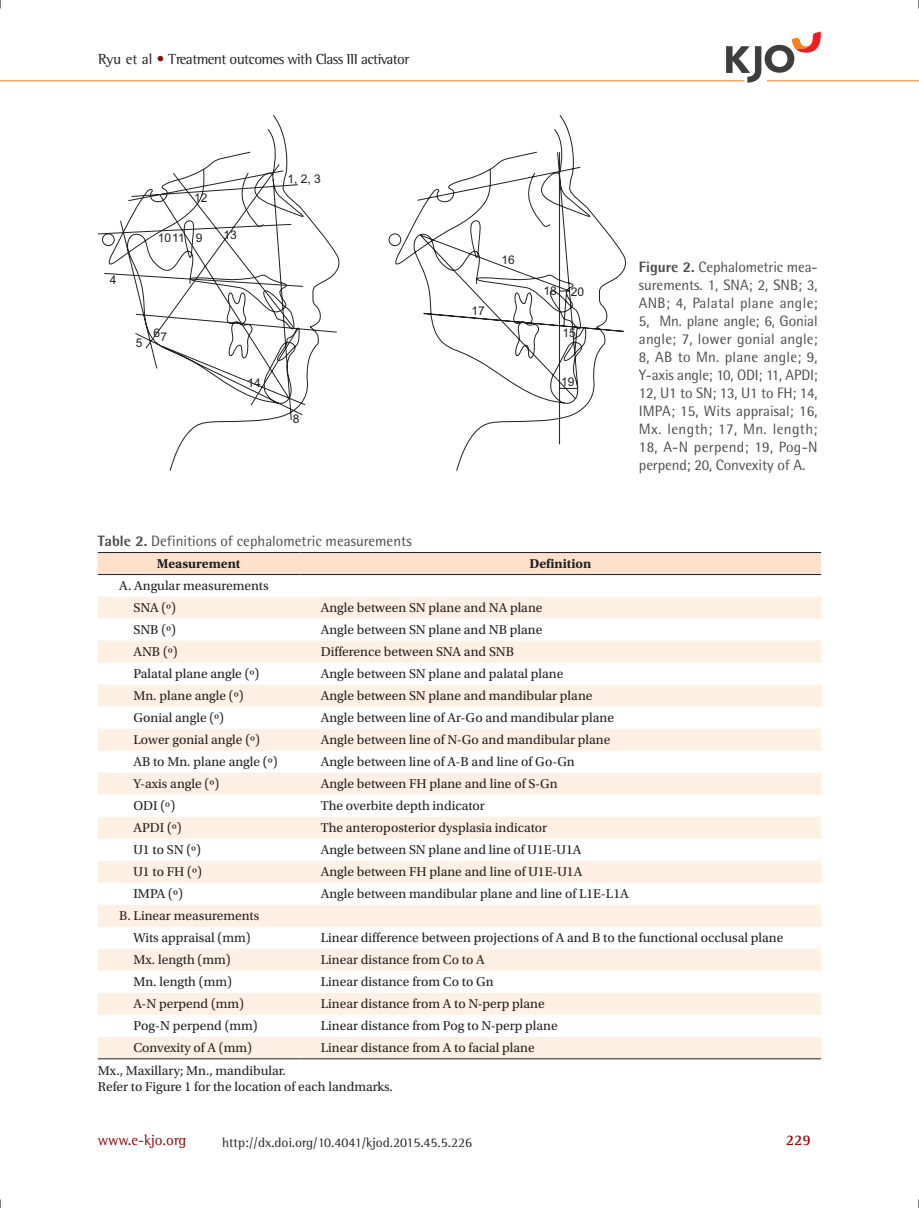
<style>
.page{position:relative;width:919px;height:1208px;background:#fff}
.page>*{position:absolute;margin:0;border:0;box-sizing:border-box;transform-origin:0 0}
.그림설명{font:15px/18px "Rotis Semi Sans Std";letter-spacing:.02em;color:#4b4c4d;text-align:justify}
.t1{font:15px "Rotis Semi Serif Std";letter-spacing:-.04em;color:#231f20}
.표제목{font:15px "Rotis Semi Sans Std";color:#4b4c4d}
.t2{font:15px "Rotis Semi Serif Std";color:#920407}
.t3{font:700 15px "Rotis Semi Serif Std";color:#920407}
.표내용{font:13.5px "Utopia Std";color:#231f20}
.t4{font:13.5px "Rotis Semi Serif Std";color:#231f20}
.표첫줄{font:700 13.5px "Utopia Std";color:#231f20}
.t5{font:12px "Arial";color:#231f20}
.s1{color:#920407}
.s2{font-weight:800}
</style>
<div class="page">
<hr style="left:0;top:80px;width:918px;height:1px;background:#f58220">
<svg style="left:726px;top:32px;width:94px;height:51px"></svg>
<svg style="left:169px;top:115px;width:171px;height:356px"></svg>
<svg style="left:98px;top:163px;width:208px;height:243px"></svg>
<svg style="left:388px;top:115px;width:238px;height:356px"></svg>
<div style="left:98px;top:553px;width:723px;height:21px;background:#fee1c8"></div>
<svg style="left:98px;top:596px;width:723px;height:462px;fill:#fef0e2"></svg>
<hr style="left:98px;top:552px;width:201px;height:1px;background:#231f20">
<hr style="left:299px;top:552px;width:522px;height:1px;background:#231f20">
<hr style="left:98px;top:574px;width:201px;height:1px;background:#231f20">
<hr style="left:299px;top:574px;width:522px;height:1px;background:#231f20">
<hr style="left:98px;top:1058px;width:201px;height:1px;background:#231f20">
<hr style="left:299px;top:1058px;width:522px;height:1px;background:#231f20">
<p class="t1" style="left:98px;top:50px;width:312px">Ryu et al <span class="s1">•</span> Treatment outcomes with Class III activator</p>
<p class="t5" style="left:110px;top:275px;width:8px">4</p>
<p class="t5" style="left:194px;top:193px;width:15px">12</p>
<p class="t5" style="left:158px;top:233px;width:46px">1011 9</p>
<p class="t5" style="left:223px;top:230px;width:15px">13</p>
<p class="t5" style="left:136px;top:338px;width:8px">5</p>
<p class="t5" style="left:154px;top:330px;width:15px">67</p>
<p class="t5" style="left:247px;top:378px;width:15px">14</p>
<p class="t5" style="left:287px;top:174px;width:35px">1, 2, 3</p>
<p class="t5" style="left:293px;top:414px;width:8px">8</p>
<p class="t5" style="left:471px;top:306px;width:15px">17</p>
<p class="t5" style="left:501px;top:255px;width:15px">16</p>
<p class="t5" style="left:543px;top:287px;width:42px">18 20</p>
<p class="t5" style="left:562px;top:328px;width:15px">15</p>
<p class="t5" style="left:561px;top:377px;width:15px">19</p>
<p class="그림설명" style="left:639px;top:257px;width:180px"><span class="s2">Figure 2.</span> Cephalometric mea&shy;surements. 1, SNA; 2, SNB; 3, ANB; 4, Palatal plane angle; 5, Mn. plane angle; 6, Gonial angle; 7, lower gonial angle; 8, AB to Mn. plane angle; 9, Y-axis angle; 10, ODI; 11, APDI; 12, U1 to SN; 13, U1 to FH; 14, IMPA; 15, Wits appraisal; 16, Mx. length; 17, Mn. length; 18, A-N perpend; 19, Pog-N perpend; 20, Convexity of A.</p>
<p class="표제목" style="left:98px;top:531px;width:315px"><span class="s2">Table 2.</span> Definitions of cephalometric measurements</p>
<p class="표첫줄" style="left:157px;top:556px;width:85px">Measurement</p>
<p class="표첫줄" style="left:529px;top:556px;width:63px">Definition</p>
<p class="표내용" style="left:119px;top:578px;width:151px">A. Angular measurements</p>
<p class="표내용" style="left:133px;top:600px;width:44px">SNA (º)</p>
<p class="표내용" style="left:321px;top:600px;width:223px">Angle between SN plane and NA plane</p>
<p class="표내용" style="left:133px;top:622px;width:44px">SNB (º)</p>
<p class="표내용" style="left:321px;top:622px;width:223px">Angle between SN plane and NB plane</p>
<p class="표내용" style="left:133px;top:644px;width:46px">ANB (º)</p>
<p class="표내용" style="left:321px;top:644px;width:195px">Difference between SNA and SNB</p>
<p class="표내용" style="left:133px;top:666px;width:127px">Palatal plane angle (º)</p>
<p class="표내용" style="left:321px;top:666px;width:244px">Angle between SN plane and palatal plane</p>
<p class="표내용" style="left:133px;top:688px;width:112px">Mn. plane angle (º)</p>
<p class="표내용" style="left:321px;top:688px;width:273px">Angle between SN plane and mandibular plane</p>
<p class="표내용" style="left:133px;top:710px;width:92px">Gonial angle (º)</p>
<p class="표내용" style="left:321px;top:710px;width:295px">Angle between line of Ar-Go and mandibular plane</p>
<p class="표내용" style="left:133px;top:732px;width:128px">Lower gonial angle (º)</p>
<p class="표내용" style="left:321px;top:732px;width:291px">Angle between line of N-Go and mandibular plane</p>
<p class="표내용" style="left:133px;top:754px;width:146px">AB to Mn. plane angle (º)</p>
<p class="표내용" style="left:321px;top:754px;width:255px">Angle between line of A-B and line of Go-Gn</p>
<p class="표내용" style="left:133px;top:776px;width:87px">Y-axis angle (º)</p>
<p class="표내용" style="left:321px;top:776px;width:238px">Angle between FH plane and line of S-Gn</p>
<p class="표내용" style="left:133px;top:798px;width:43px">ODI (º)</p>
<p class="표내용" style="left:321px;top:798px;width:166px">The overbite depth indicator</p>
<p class="표내용" style="left:133px;top:820px;width:50px">APDI (º)</p>
<p class="표내용" style="left:321px;top:820px;width:228px">The anteroposterior dysplasia indicator</p>
<p class="표내용" style="left:133px;top:842px;width:69px">U1 to SN (º)</p>
<p class="표내용" style="left:321px;top:842px;width:262px">Angle between SN plane and line of U1E-U1A</p>
<p class="표내용" style="left:133px;top:864px;width:70px">U1 to FH (º)</p>
<p class="표내용" style="left:321px;top:864px;width:263px">Angle between FH plane and line of U1E-U1A</p>
<p class="표내용" style="left:133px;top:886px;width:51px">IMPA (º)</p>
<p class="표내용" style="left:321px;top:886px;width:309px">Angle between mandibular plane and line of L1E-L1A</p>
<p class="표내용" style="left:119px;top:908px;width:142px">B. Linear measurements</p>
<p class="표내용" style="left:133px;top:930px;width:119px">Wits appraisal (mm)</p>
<p class="표내용" style="left:321px;top:930px;width:464px">Linear difference between projections of A and B to the functional occlusal plane</p>
<p class="표내용" style="left:133px;top:952px;width:99px">Mx. length (mm)</p>
<p class="표내용" style="left:321px;top:952px;width:165px">Linear distance from Co to A</p>
<p class="표내용" style="left:133px;top:974px;width:100px">Mn. length (mm)</p>
<p class="표내용" style="left:321px;top:974px;width:174px">Linear distance from Co to Gn</p>
<p class="표내용" style="left:133px;top:996px;width:112px">A-N perpend (mm)</p>
<p class="표내용" style="left:321px;top:996px;width:225px">Linear distance from A to N-perp plane</p>
<p class="표내용" style="left:133px;top:1018px;width:126px">Pog-N perpend (mm)</p>
<p class="표내용" style="left:321px;top:1018px;width:238px">Linear distance from Pog to N-perp plane</p>
<p class="표내용" style="left:133px;top:1040px;width:120px">Convexity of A (mm)</p>
<p class="표내용" style="left:321px;top:1040px;width:215px">Linear distance from A to facial plane</p>
<p class="표내용" style="left:98px;top:1063px;width:190px">Mx., Maxillary; Mn., mandibular.</p>
<p class="표내용" style="left:98px;top:1079px;width:296px">Refer to Figure 1 for the location of each landmarks.</p>
<p class="t2" style="left:98px;top:1131px;width:90px">www.e-kjo.org</p>
<p class="t4" style="left:222px;top:1134px;width:251px">http://dx.doi.org/10.4041/kjod.2015.45.5.226</p>
<p class="t3" style="left:785px;top:1131px;width:27px">229</p>
</div>
